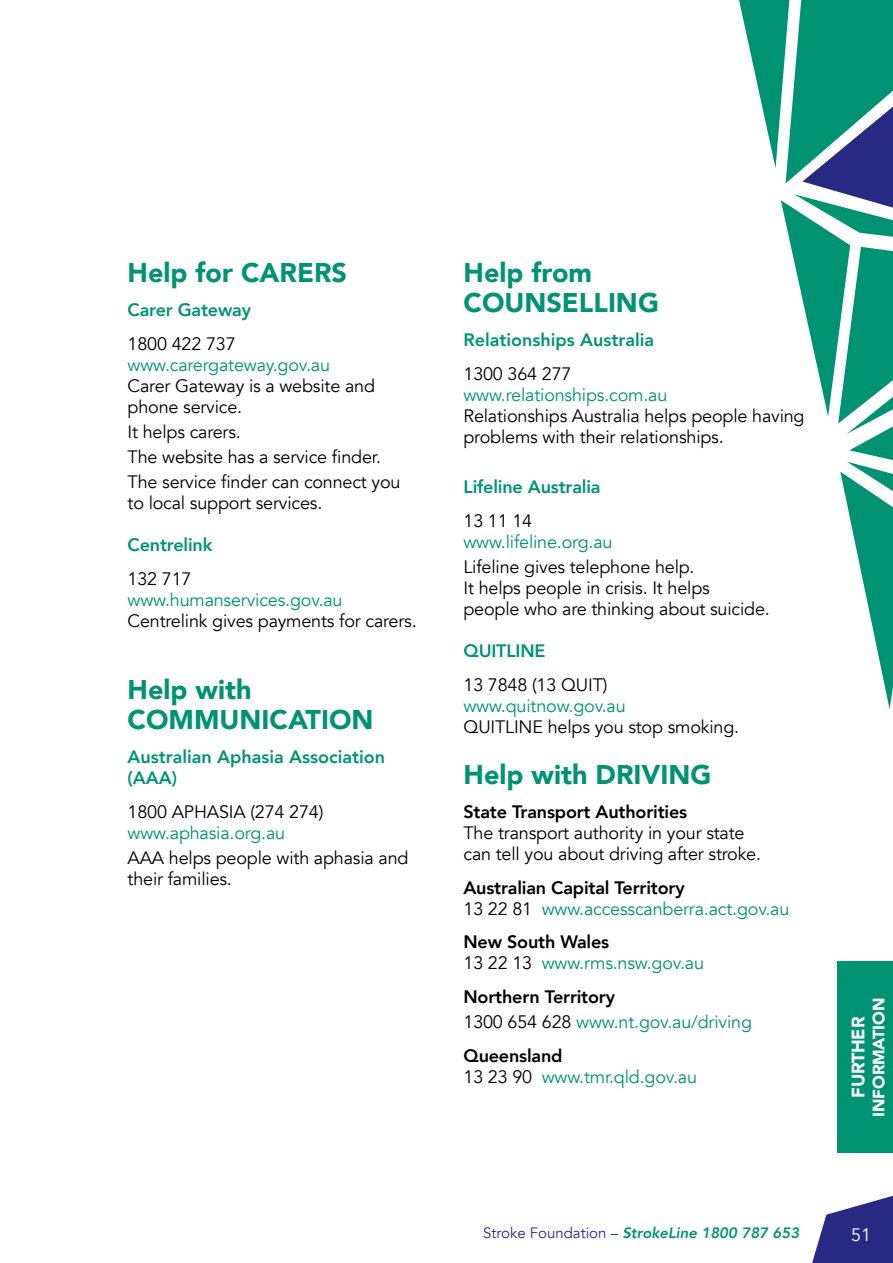
<style>
.page{position:relative;width:893px;height:1263px;background:#fff}
.page>*{position:absolute;margin:0;border:0;box-sizing:border-box;transform-origin:0 0}
.t1{font:900 27px/30px "Avenir";color:#009373}
.t2{font:18px/21px "Avenir";letter-spacing:-.01em;color:#000}
.t3{font:18px/21px "Avenir";letter-spacing:-.01em;color:#009373}
.t4{font:800 18px/21px "Avenir";color:#009373}
.t5{font:800 18px "Avenir";letter-spacing:-.01em;color:#000}
.t6{font:900 18px "Avenir";letter-spacing:-.01em;color:#fff}
.t7{font:18px "Avenir";color:#fff}
.t8{font:900 16.5px "Avenir";letter-spacing:-.01em;color:#fff}
.t9{font:italic 800 15px "Avenir";color:#009373}
.s1{font-weight:800;color:#000}
.s2{color:#000}
.s3{font-weight:400;font-style:normal;color:#262a82}
</style>
<div class="page">
<svg style="left:739px;top:0;width:154px;height:709px"></svg>
<svg style="left:812px;top:1195px;width:81px;height:68px"></svg>
<div style="left:838px;top:962px;width:55px;height:191px;background:#009373"></div>
<h1 class="t1" style="left:128px;top:257px;width:221px">Help for CARERS</h1>
<p class="t4" style="left:128px;top:299px;width:125px">Carer Gateway</p>
<p class="t2" style="left:128px;top:333px;width:110px">1800 422 737</p>
<p class="t3" style="left:128px;top:354px;width:204px">www.carergateway.gov.au</p>
<p class="t2" style="left:128px;top:375px;width:249px">Carer Gateway is a website and phone service.</p>
<p class="t2" style="left:128px;top:419px;width:275px;line-height:25.2px">It helps carers.<br>The website has a service finder.<br>The service finder can connect you</p>
<p class="t2" style="left:128px;top:493px;width:196px">to local support services.</p>
<p class="t4" style="left:128px;top:535px;width:86px">Centrelink</p>
<p class="t2" style="left:128px;top:569px;width:65px">132 717</p>
<p class="t3" style="left:128px;top:590px;width:216px">www.humanservices.gov.au</p>
<p class="t2" style="left:128px;top:611px;width:291px">Centrelink gives payments for carers.</p>
<h1 class="t1" style="left:128px;top:674px;width:247px">Help with<br>COMMUNICATION</h1>
<p class="t4" style="left:128px;top:746px;width:259px">Australian Aphasia Association (AAA)</p>
<p class="t2" style="left:128px;top:801px;width:197px">1800 APHASIA (274 274)</p>
<p class="t3" style="left:128px;top:822px;width:159px">www.aphasia.org.au</p>
<p class="t2" style="left:128px;top:848px;width:282px">AAA helps people with aphasia and their families.</p>
<h1 class="t1" style="left:463px;top:257px;width:197px">Help from<br>COUNSELLING</h1>
<p class="t4" style="left:463px;top:329px;width:192px">Relationships Australia</p>
<p class="t2" style="left:463px;top:363px;width:110px">1300 364 277</p>
<p class="t3" style="left:463px;top:384px;width:205px">www.relationships.com.au</p>
<p class="t2" style="left:463px;top:405px;width:343px">Relationships Australia helps people having problems with their relationships.</p>
<p class="t4" style="left:463px;top:476px;width:139px">Lifeline Australia</p>
<p class="t2" style="left:463px;top:511px;width:70px">13 11 14</p>
<p class="t3" style="left:463px;top:532px;width:151px">www.lifeline.org.au</p>
<p class="t2" style="left:463px;top:557px;width:308px">Lifeline gives telephone help.<br>It helps people in crisis. It helps people who are thinking about suicide.</p>
<p class="t4" style="left:463px;top:640px;width:84px">QUITLINE</p>
<p class="t2" style="left:463px;top:675px;width:145px">13 7848 (13 QUIT)</p>
<p class="t3" style="left:463px;top:696px;width:164px">www.quitnow.gov.au</p>
<p class="t2" style="left:463px;top:717px;width:277px">QUITLINE helps you stop smoking.</p>
<h1 class="t1" style="left:463px;top:759px;width:249px">Help with DRIVING</h1>
<p class="t5" style="left:463px;top:797px;width:225px">State Transport Authorities</p>
<p class="t2" style="left:463px;top:822px;width:299px">The transport authority in your state can tell you about driving after stroke.</p>
<p class="t3" style="left:463px;top:877px;width:327px"><span class="s1">Australian Capital Territory<br></span><span class="s2">13 22 81</span> www.accesscanberra.act.gov.au</p>
<p class="t3" style="left:463px;top:932px;width:242px"><span class="s1">New South Wales<br></span><span class="s2">13 22 13</span> www.rms.nsw.gov.au</p>
<p class="t3" style="left:463px;top:984px;width:290px;line-height:25.2px"><span class="s1">Northern Territory<br></span><span class="s2">1300 654 628</span> www.nt.gov.au/driving</p>
<p class="t3" style="left:463px;top:1046px;width:235px"><span class="s1">Queensland<br></span><span class="s2">13 23 90</span> www.tmr.qld.gov.au</p>
<p class="t8" style="left:864px;top:1117px;width:120px;rotate:-90deg">INFORMATION</p>
<p class="t6" style="left:843px;top:1098px;width:83px;rotate:-90deg">FURTHER</p>
<p class="t9" style="left:483px;top:1223px;width:318px"><span class="s3">Stroke Foundation –</span> StrokeLine 1800 787 653</p>
<p class="t7" style="left:851px;top:1224px;width:22px">51</p>
</div>
